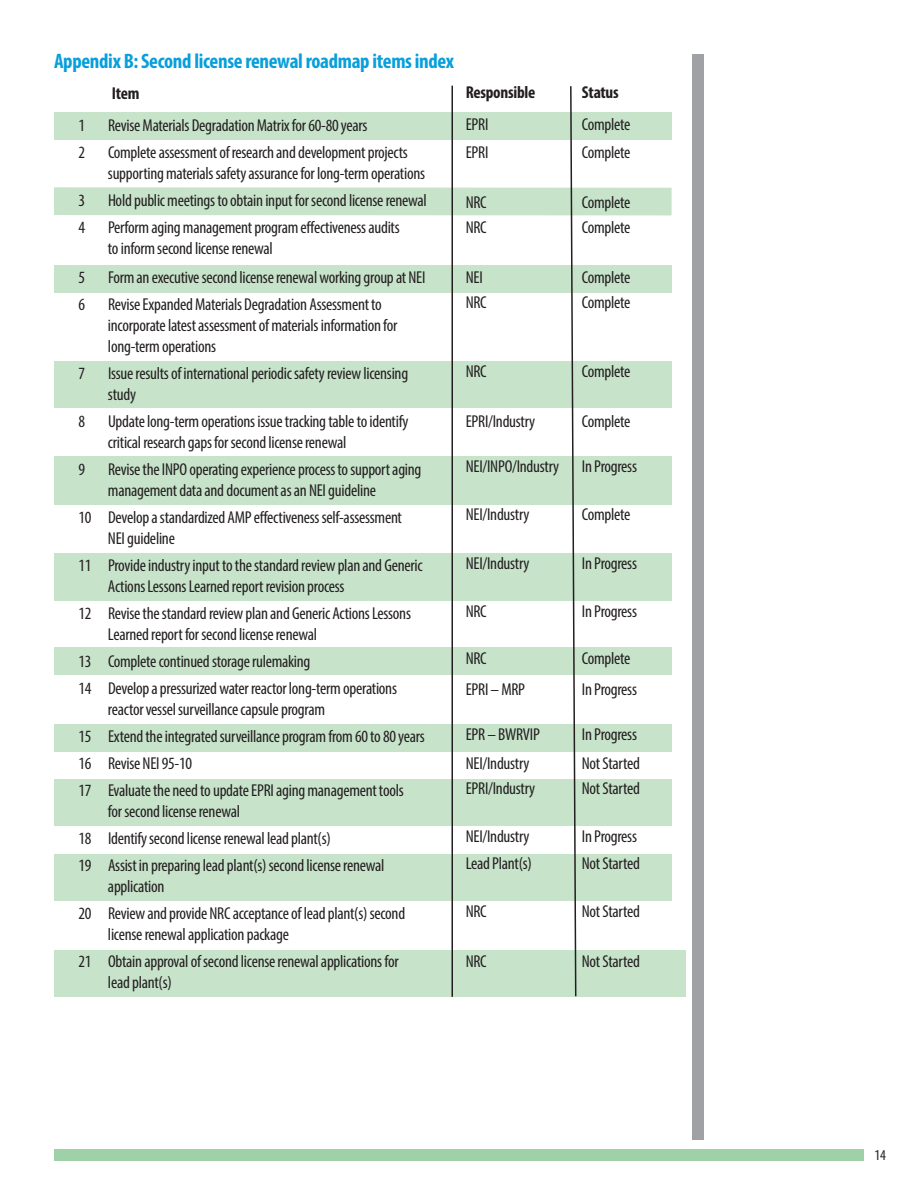
<style>
.page{position:relative;width:918px;height:1188px;background:#fff}
.page>*{position:absolute;margin:0;border:0;box-sizing:border-box;transform-origin:0 0}
.t1{font:700 condensed 21px "Myriad Pro";letter-spacing:-.015em;color:#089fdb}
.t2{font:condensed 17.25px/21px "Myriad Pro";letter-spacing:-.015em;color:#231f20}
.t3{font:700 condensed 17.25px "Myriad Pro";letter-spacing:-.015em;color:#231f20}
.t4{font:condensed 15px "Myriad Pro";color:#231f20}
</style>
<div class="page">
<div style="left:54px;top:265px;width:618px;height:28px;background:#c7e3ca"></div>
<div style="left:54px;top:1149px;width:810px;height:12px;background:#9ed1a7"></div>
<div style="left:54px;top:112px;width:618px;height:28px;background:#c7e3ca"></div>
<div style="left:692px;top:60px;width:12px;height:1080px;background:#a0a1a5"></div>
<div style="left:54px;top:187px;width:618px;height:28px;background:#c7e3ca"></div>
<div style="left:54px;top:647px;width:618px;height:28px;background:#c7e3ca"></div>
<div style="left:54px;top:456px;width:618px;height:48px;background:#c7e3ca"></div>
<div style="left:54px;top:361px;width:618px;height:47px;background:#c7e3ca"></div>
<div style="left:54px;top:779px;width:618px;height:46px;background:#c7e3ca"></div>
<div style="left:54px;top:725px;width:618px;height:27px;background:#c7e3ca"></div>
<div style="left:54px;top:854px;width:618px;height:47px;background:#c7e3ca"></div>
<div style="left:54px;top:950px;width:631px;height:47px;background:#c7e3ca"></div>
<div style="left:54px;top:553px;width:618px;height:48px;background:#c7e3ca"></div>
<svg style="left:569px;top:86px;width:8px;height:911px"></svg>
<hr style="left:451px;top:86px;width:2px;height:911px;background:#231f20">
<p class="t1" style="left:54px;top:53px;width:402px">Appendix B: Second license renewal roadmap items index</p>
<p class="t3" style="left:112px;top:87px;width:29px">Item</p>
<p class="t2" style="left:78px;top:117px;width:8px">1</p>
<p class="t2" style="left:108px;top:117px;width:261px">Revise Materials Degradation Matrix for 60-80 years</p>
<p class="t2" style="left:78px;top:144px;width:8px">2</p>
<p class="t2" style="left:108px;top:144px;width:319px">Complete assessment of research and development projects supporting materials safety assurance for long-term operations</p>
<p class="t2" style="left:78px;top:192px;width:8px">3</p>
<p class="t2" style="left:108px;top:192px;width:320px">Hold public meetings to obtain input for second license renewal</p>
<p class="t2" style="left:78px;top:219px;width:8px">4</p>
<p class="t2" style="left:108px;top:219px;width:293px">Perform aging management program effectiveness audits to inform second license renewal</p>
<p class="t2" style="left:78px;top:268px;width:8px">5</p>
<p class="t2" style="left:108px;top:268px;width:319px">Form an executive second license renewal working group at NEI</p>
<p class="t2" style="left:78px;top:295px;width:8px">6</p>
<p class="t2" style="left:108px;top:295px;width:291px">Revise Expanded Materials Degradation Assessment to incorporate latest assessment of materials information for long-term operations</p>
<p class="t2" style="left:78px;top:364px;width:8px">7</p>
<p class="t2" style="left:108px;top:364px;width:302px">Issue results of international periodic safety review licensing study</p>
<p class="t2" style="left:78px;top:412px;width:8px">8</p>
<p class="t2" style="left:108px;top:412px;width:302px">Update long-term operations issue tracking table to identify critical research gaps for second license renewal</p>
<p class="t2" style="left:78px;top:460px;width:8px">9</p>
<p class="t2" style="left:108px;top:460px;width:315px">Revise the INPO operating experience process to support aging management data and document as an NEI guideline</p>
<p class="t2" style="left:108px;top:508px;width:296px;text-indent:-29px">10 Develop a standardized AMP effectiveness self-assessment<br>NEI guideline</p>
<p class="t2" style="left:108px;top:556px;width:316px;text-indent:-29px">11 Provide industry input to the standard review plan and Generic<br>Actions Lessons Learned report revision process</p>
<p class="t2" style="left:108px;top:604px;width:305px;text-indent:-29px">12 Revise the standard review plan and Generic Actions Lessons<br>Learned report for second license renewal</p>
<p class="t2" style="left:78px;top:649px;width:320px;line-height:27px">13 Complete continued storage rulemaking<br>14 Develop a pressurized water reactor long-term operations</p>
<p class="t2" style="left:78px;top:697px;width:348px;line-height:27px;text-indent:29px">reactor vessel surveillance capsule program<br>15 Extend the integrated surveillance program from 60 to 80 years 16 Revise NEI 95-10<br>17 Evaluate the need to update EPRI aging management tools</p>
<p class="t2" style="left:78px;top:799px;width:307px;line-height:27px;text-indent:29px">for second license renewal<br>18 Identify second license renewal lead plant(s)<br>19 Assist in preparing lead plant(s) second license renewal</p>
<p class="t2" style="left:78px;top:874px;width:328px;line-height:27px;text-indent:29px">application<br>20 Review and provide NRC acceptance of lead plant(s) second</p>
<p class="t2" style="left:78px;top:922px;width:322px;line-height:27px;text-indent:29px">license renewal application package<br>21 Obtain approval of second license renewal applications for</p>
<p class="t2" style="left:108px;top:973px;width:65px">lead plant(s)</p>
<p class="t3" style="left:466px;top:86px;width:71px">Responsible</p>
<p class="t2" style="left:466px;top:111px;width:24px;line-height:28.5px">EPRI<br>EPRI</p>
<p class="t2" style="left:466px;top:191px;width:22px;line-height:25.5px">NRC<br>NRC</p>
<p class="t2" style="left:466px;top:266px;width:22px;line-height:25.5px">NEI<br>NRC</p>
<p class="t2" style="left:466px;top:362px;width:22px">NRC</p>
<p class="t2" style="left:466px;top:412px;width:71px">EPRI/Industry</p>
<p class="t2" style="left:466px;top:457px;width:95px">NEI/INPO/Industry</p>
<p class="t2" style="left:466px;top:505px;width:65px">NEI/Industry</p>
<p class="t2" style="left:466px;top:554px;width:65px">NEI/Industry</p>
<p class="t2" style="left:466px;top:602px;width:22px">NRC</p>
<p class="t2" style="left:466px;top:644px;width:61px;line-height:31.5px">NRC<br>EPRI – MRP</p>
<p class="t2" style="left:466px;top:722px;width:76px;line-height:28.5px">EPR – BWRVIP<br>NEI/Industry</p>
<p class="t2" style="left:466px;top:779px;width:71px">EPRI/Industry</p>
<p class="t2" style="left:466px;top:824px;width:68px;line-height:27px">NEI/Industry<br>Lead Plant(s)</p>
<p class="t2" style="left:466px;top:903px;width:22px">NRC</p>
<p class="t2" style="left:466px;top:952px;width:22px">NRC</p>
<p class="t3" style="left:582px;top:86px;width:38px">Status</p>
<p class="t2" style="left:582px;top:111px;width:50px;line-height:28.5px">Complete<br>Complete</p>
<p class="t2" style="left:582px;top:191px;width:50px;line-height:25.5px">Complete<br>Complete</p>
<p class="t2" style="left:582px;top:266px;width:50px;line-height:25.5px">Complete<br>Complete</p>
<p class="t2" style="left:582px;top:363px;width:50px">Complete</p>
<p class="t2" style="left:582px;top:412px;width:50px">Complete</p>
<p class="t2" style="left:582px;top:457px;width:57px">In Progress</p>
<p class="t2" style="left:582px;top:505px;width:50px">Complete</p>
<p class="t2" style="left:582px;top:555px;width:57px">In Progress</p>
<p class="t2" style="left:582px;top:603px;width:57px">In Progress</p>
<p class="t2" style="left:582px;top:644px;width:57px;line-height:31.5px">Complete<br>In Progress</p>
<p class="t2" style="left:582px;top:722px;width:60px;line-height:28.5px">In Progress<br>Not Started</p>
<p class="t2" style="left:582px;top:780px;width:60px">Not Started</p>
<p class="t2" style="left:582px;top:825px;width:60px;line-height:27px">In Progress<br>Not Started</p>
<p class="t2" style="left:582px;top:903px;width:60px">Not Started</p>
<p class="t2" style="left:582px;top:952px;width:60px">Not Started</p>
<p class="t4" style="left:875px;top:1150px;width:13px">14</p>
</div>
